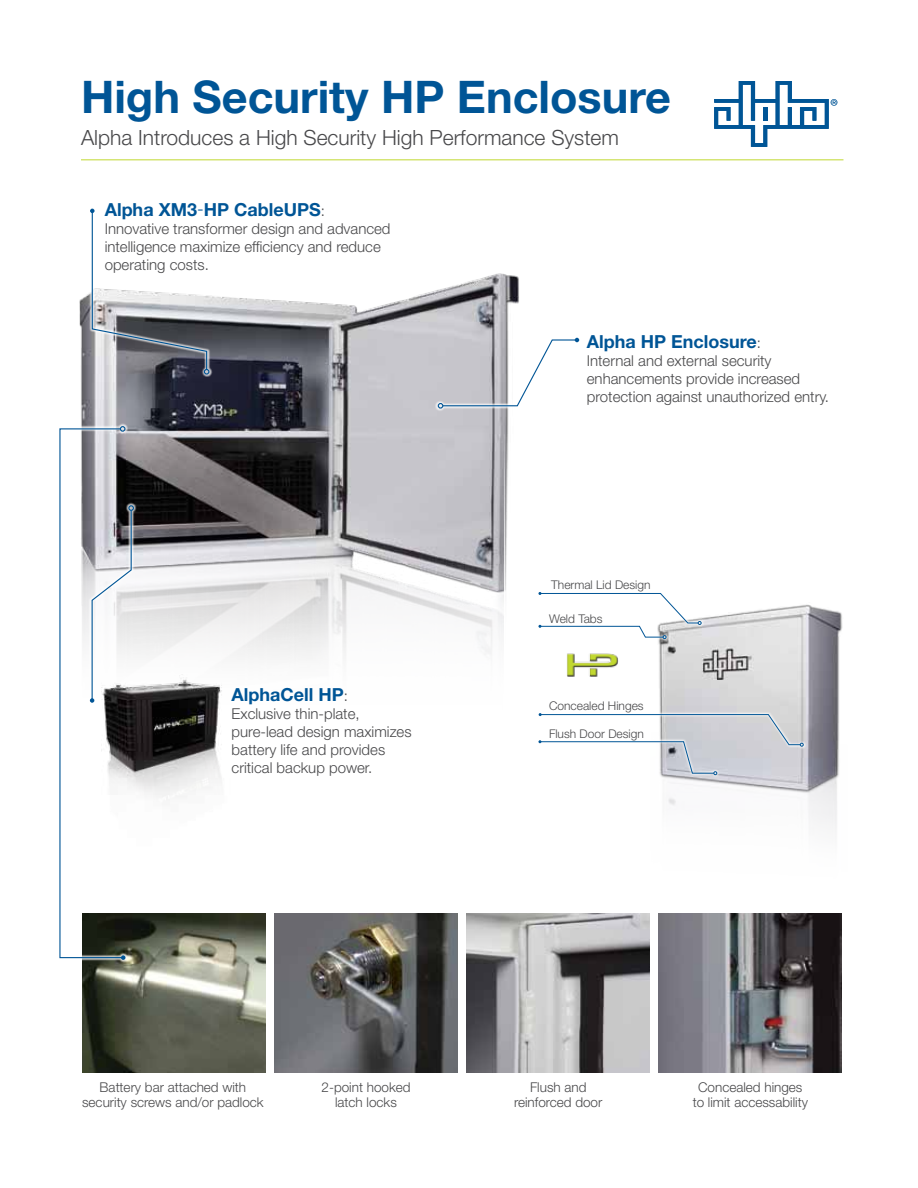
<style>
.page{position:relative;width:918px;height:1188px;background:#fff}
.page>*{position:absolute;margin:0;border:0;box-sizing:border-box;transform-origin:0 0}
.t1{font:700 45px "Helvetica Neue LT Std";color:#005596}
.t2{font:300 21px "Helvetica Neue LT Std";color:#48484a}
.t3{font:700 18px "Helvetica Neue LT Std";color:#005596}
.t4{font:300 15px/18px "Helvetica Neue LT Std";color:#48484a}
.t5{font:300 13.5px/15px "Helvetica Neue LT Std";color:#48484a;text-align:center}
.t6{font:300 12px "Helvetica Neue LT Std";color:#48484a}
.s1{font-weight:300}
.s2{font-weight:300;font-size:15px;color:#48484a}
</style>
<div class="page">
<hr style="left:81px;top:159px;width:762px;height:1px;background:#c1d82f">
<svg style="left:714px;top:81px;width:123px;height:66px"></svg>
<img style="left:79px;top:273px;width:440px;height:402px">
<div style="left:435px;top:335px;width:147px;height:77px;background:#fff;opacity:.75"></div>
<svg style="left:438px;top:338px;width:141px;height:71px"></svg>
<div style="left:87px;top:206px;width:126px;height:171px;background:#fff;opacity:.75"></div>
<svg style="left:90px;top:209px;width:119px;height:166px"></svg>
<img style="left:82px;top:914px;width:184px;height:158px">
<img style="left:275px;top:914px;width:183px;height:158px">
<div style="left:87px;top:503px;width:50px;height:203px;background:#fff;opacity:.75"></div>
<img style="left:134px;top:675px;width:88px;height:125px">
<img style="left:658px;top:604px;width:185px;height:311px">
<div style="left:535px;top:622px;width:134px;height:20px;background:#fff"></div>
<div style="left:535px;top:737px;width:185px;height:41px;background:#fff;opacity:.75"></div>
<div style="left:535px;top:589px;width:169px;height:39px;background:#fff"></div>
<svg style="left:538px;top:592px;width:164px;height:47px"></svg>
<div style="left:536px;top:710px;width:270px;height:40px;background:#fff;opacity:.75"></div>
<svg style="left:538px;top:713px;width:266px;height:62px"></svg>
<img style="left:567px;top:653px;width:52px;height:23px">
<img style="left:467px;top:914px;width:183px;height:158px">
<img style="left:659px;top:914px;width:183px;height:158px">
<div style="left:56px;top:423px;width:72px;height:540px;background:#fff"></div>
<svg style="left:59px;top:426px;width:75px;height:534px"></svg>
<h1 class="t1" style="left:81px;top:69px;width:592px">High Security HP Enclosure</h1>
<h2 class="t2" style="left:81px;top:125px;width:539px">Alpha Introduces a High Security High Performance System</h2>
<p class="t3" style="left:105px;top:198px;width:222px">Alpha XM3<span class="s1">-</span>HP CableUPS<span class="s2">:</span></p>
<p class="t4" style="left:105px;top:219px;width:287px">Innovative transformer design and advanced intelligence maximize efficiency and reduce operating costs.</p>
<p class="t3" style="left:232px;top:683px;width:118px">AlphaCell HP<span class="s2">:</span></p>
<p class="t4" style="left:232px;top:704px;width:182px">Exclusive thin-plate, pure-lead design maximizes battery life and provides critical backup power.</p>
<p class="t3" style="left:587px;top:330px;width:176px">Alpha HP Enclosure<span class="s2">:</span></p>
<p class="t4" style="left:587px;top:351px;width:244px">Internal and external security enhancements provide increased protection against unauthorized entry.</p>
<p class="t6" style="left:551px;top:577px;width:101px">Thermal Lid Design</p>
<p class="t6" style="left:549px;top:611px;width:55px">Weld Tabs</p>
<p class="t6" style="left:549px;top:699px;width:96px">Concealed Hinges</p>
<p class="t6" style="left:549px;top:727px;width:96px">Flush Door Design</p>
<p class="t5" style="left:82px;top:1079px;width:183px">Battery bar attached with security screws and/or padlock</p>
<p class="t5" style="left:322px;top:1079px;width:91px">2-point hooked latch locks</p>
<p class="t5" style="left:514px;top:1079px;width:90px">Flush and reinforced door</p>
<p class="t5" style="left:693px;top:1079px;width:117px">Concealed hinges to limit accessability</p>
</div>
